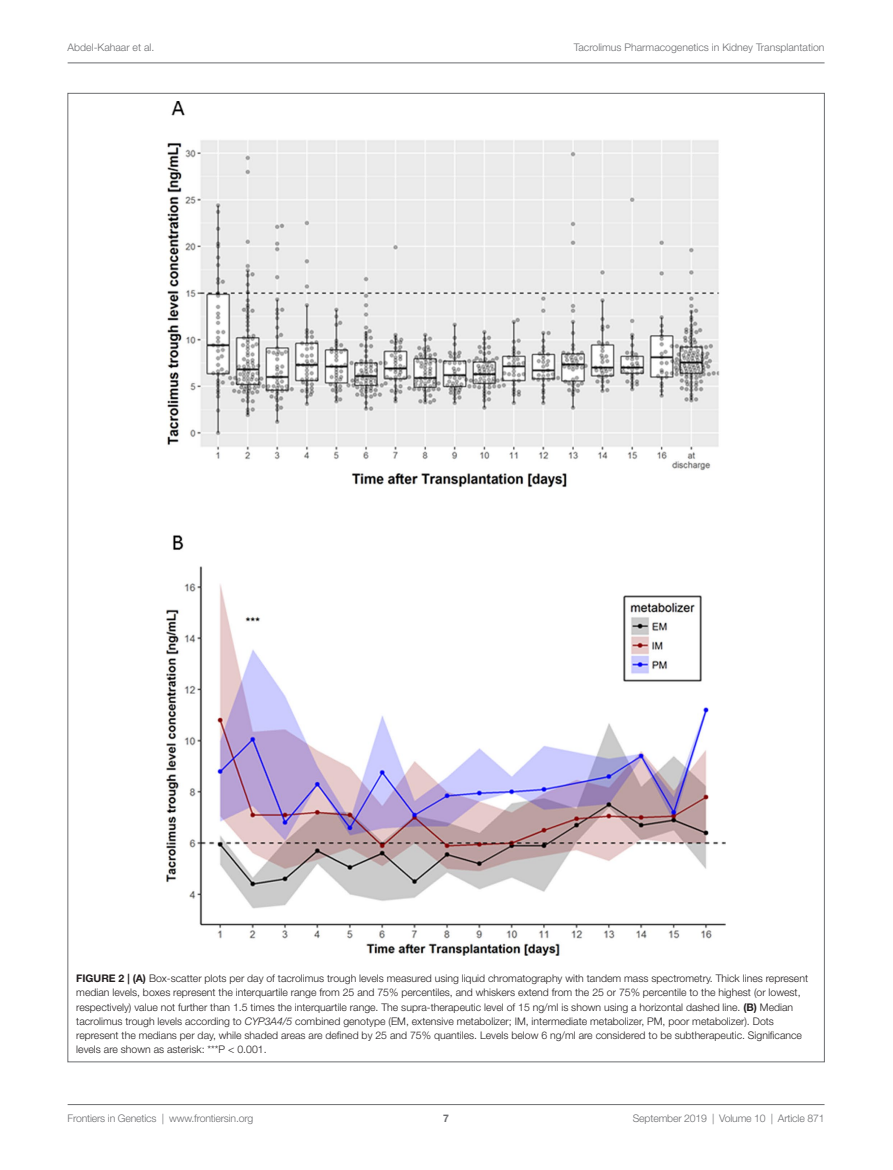
<style>
.page{position:relative;width:893px;height:1170px;background:#fff}
.page>*{position:absolute;margin:0;border:0;box-sizing:border-box;transform-origin:0 0}
.FC{font:300 10.5px/14.2px "Helvetica Neue LT Std";color:#231f20}
.t1{font:300 10.5px "Helvetica Neue LT Std";letter-spacing:-.015em;color:#6c6d70}
.t2{font:700 10.5px "Helvetica Neue LT Std";color:#6c6d70}
.s1{font-weight:700}
.s2{font-style:italic}
</style>
<div class="page">
<hr style="left:68px;top:63px;width:756px;height:1px;background:#6c6d70">
<hr style="left:68px;top:1104px;width:756px;height:1px;background:#6c6d70">
<img style="left:167px;top:102px;width:558px;height:853px">
<p class="t1" style="left:68px;top:41px;width:88px">Abdel-Kahaar et al.</p>
<p class="t1" style="left:574px;top:41px;width:252px">Tacrolimus Pharmacogenetics in Kidney Transplantation</p>
<p class="FC" style="left:76px;top:970px;width:733px"><span class="s1">FIGURE 2 | (A)</span> Box-scatter plots per day of tacrolimus trough levels measured using liquid chromatography with tandem mass spectrometry. Thick lines represent median levels, boxes represent the interquartile range from 25 and 75% percentiles, and whiskers extend from the 25 or 75% percentile to the highest (or lowest, respectively) value not further than 1.5 times the interquartile range. The supra-therapeutic level of 15 ng/ml is shown using a horizontal dashed line. <span class="s1">(B)</span> Median tacrolimus trough levels according to <span class="s2">CYP3A4/5</span> combined genotype (EM, extensive metabolizer; IM, intermediate metabolizer, PM, poor metabolizer). Dots represent the medians per day, while shaded areas are defined by 25 and 75% quantiles. Levels below 6 ng/ml are considered to be subtherapeutic. Significance levels are shown as asterisk: ***P &lt; 0.001.</p>
<p class="t1" style="left:68px;top:1111px;width:187px">Frontiers in Genetics | www.frontiersin.org</p>
<p class="t2" style="left:443px;top:1111px;width:7px">7</p>
<p class="t1" style="left:633px;top:1111px;width:193px">September 2019 | Volume 10 | Article 871</p>
</div>
